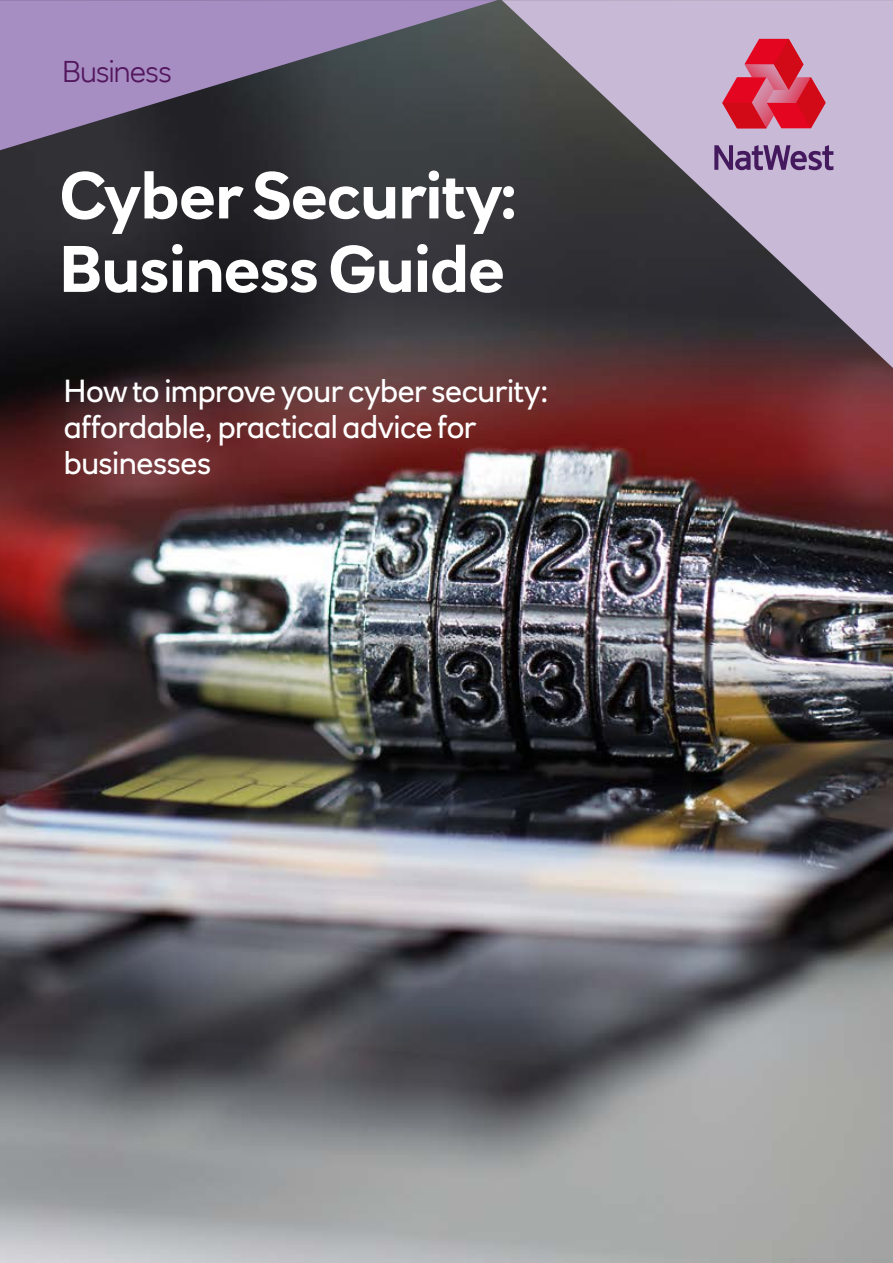
<style>
.page{position:relative;width:893px;height:1263px;background:#fff}
.page>*{position:absolute;margin:0;border:0;box-sizing:border-box;transform-origin:0 0}
.t1{font:700 64.65px/73.5px "RN House Sans";letter-spacing:-.01em;color:#fff}
.t2{font:31.5px/36px "RN House Sans";letter-spacing:-.015em;color:#fff}
.t3{font:300 30px "RN House Sans";letter-spacing:-.02em;color:#53175e}
</style>
<div class="page">
<img style="left:0;top:0;width:893px;height:1263px">
<svg style="left:502px;top:0;width:391px;height:368px;background:#7a7180"></svg>
<svg style="left:714px;top:145px;width:119px;height:25px;background:#886c9c"></svg>
<svg style="left:722px;top:39px;width:104px;height:89px;background:#d3546d"></svg>
<svg style="left:0;top:0;width:497px;height:150px;background:#6f6581"></svg>
<p class="t3" style="left:62px;top:53px;width:111px">Business</p>
<h1 class="t1" style="left:60px;top:159px;width:460px">Cyber Security:<br>Business Guide</h1>
<p class="t2" style="left:64px;top:373px;width:486px">How to improve your cyber security: affordable, practical advice for businesses</p>
</div>
